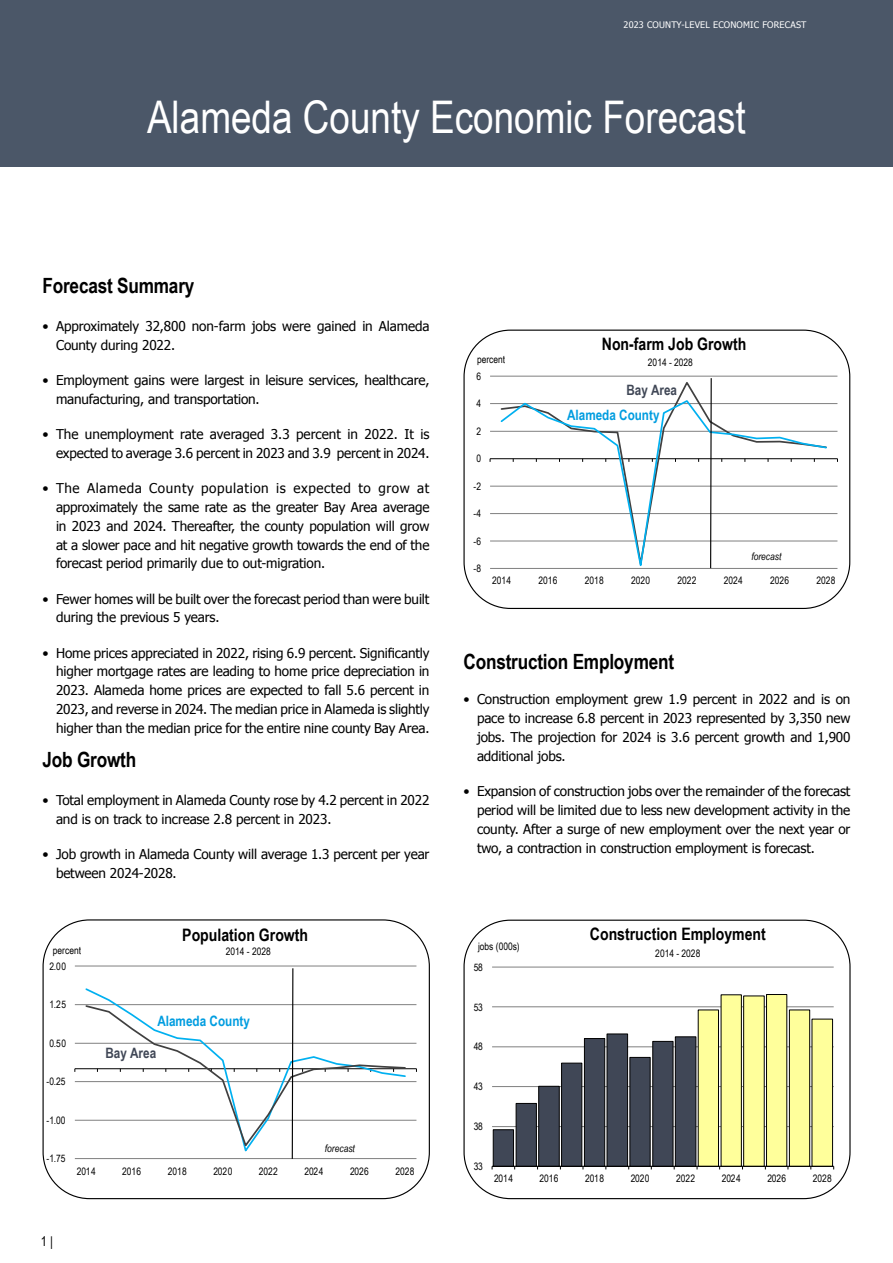
<style>
.page{position:relative;width:893px;height:1263px;background:#fff}
.page>*{position:absolute;margin:0;border:0;box-sizing:border-box;transform-origin:0 0}
.t1{font:45px "Arial Narrow";color:#fff}
.Profile_Subhead_1{font:700 21px "Arial Narrow";letter-spacing:-.01em;color:#000}
.Profile_Body_Text{font:700 21px "Arial Narrow";letter-spacing:-.01em;color:#000}
.t2{font:700 17.1px "Arial Narrow";color:#000}
.t3{font:700 14.25px "Arial Narrow";color:#009de0}
.t4{font:700 14.25px "Arial Narrow";color:#404756}
.Profile_Body_Text-2{font:13.5px/18.9px "Tahoma";letter-spacing:-.01em;color:#000}
.t5{font:13.5px "Arial Narrow";color:#000}
.t6{font:10.35px "Arial Narrow";color:#000}
.t7{font:italic 10.35px "Arial Narrow";color:#000}
.t8{font:9px "Tahoma";letter-spacing:.02em;color:#fff}
</style>
<div class="page">
<div style="left:0;top:0;width:893px;height:167px;background:#4b5768"></div>
<hr style="left:75px;top:1158px;width:341px;height:1px;background:#808080">
<hr style="left:75px;top:1120px;width:341px;height:1px;background:#808080">
<hr style="left:75px;top:1081px;width:341px;height:1px;background:#808080">
<hr style="left:75px;top:1043px;width:341px;height:1px;background:#808080">
<hr style="left:75px;top:1004px;width:341px;height:1px;background:#808080">
<hr style="left:75px;top:966px;width:341px;height:1px;background:#808080">
<hr style="left:75px;top:1068px;width:341px;height:1px;background:#000">
<svg style="left:84px;top:1004px;width:323px;height:145px"></svg>
<svg style="left:291px;top:968px;width:3px;height:192px"></svg>
<hr style="left:490px;top:568px;width:347px;height:1px;background:#808080">
<hr style="left:490px;top:541px;width:347px;height:1px;background:#808080">
<hr style="left:490px;top:513px;width:347px;height:1px;background:#808080">
<hr style="left:490px;top:486px;width:347px;height:1px;background:#808080">
<hr style="left:490px;top:431px;width:347px;height:1px;background:#808080">
<hr style="left:490px;top:403px;width:347px;height:1px;background:#808080">
<hr style="left:490px;top:376px;width:347px;height:1px;background:#808080">
<hr style="left:490px;top:458px;width:347px;height:1px;background:#000">
<svg style="left:499px;top:399px;width:329px;height:167px"></svg>
<svg style="left:709px;top:378px;width:3px;height:191px"></svg>
<hr style="left:492px;top:1126px;width:342px;height:1px;background:#808080">
<hr style="left:492px;top:1086px;width:342px;height:1px;background:#808080">
<hr style="left:492px;top:1046px;width:342px;height:1px;background:#808080">
<hr style="left:492px;top:1006px;width:342px;height:1px;background:#808080">
<hr style="left:492px;top:967px;width:342px;height:1px;background:#808080">
<div style="left:698px;top:1010px;width:20px;height:156px;background:#ffff9b"></div>
<div style="left:698px;top:1010px;width:21px;height:156px;border:1px solid #000"></div>
<div style="left:721px;top:995px;width:20px;height:171px;background:#ffff9b"></div>
<div style="left:721px;top:994px;width:21px;height:172px;border:1px solid #000"></div>
<div style="left:744px;top:996px;width:20px;height:170px;background:#ffff9b"></div>
<div style="left:743px;top:996px;width:21px;height:170px;border:1px solid #000"></div>
<div style="left:766px;top:994px;width:21px;height:172px;background:#ffff9b"></div>
<div style="left:766px;top:994px;width:21px;height:172px;border:1px solid #000"></div>
<div style="left:789px;top:1010px;width:21px;height:156px;background:#ffff9b"></div>
<div style="left:789px;top:1010px;width:21px;height:156px;border:1px solid #000"></div>
<div style="left:812px;top:1019px;width:20px;height:147px;background:#ffff9b"></div>
<div style="left:812px;top:1019px;width:21px;height:147px;border:1px solid #000"></div>
<hr style="left:492px;top:1166px;width:342px;height:1px;background:#000">
<svg style="left:492px;top:1033px;width:206px;height:136px"></svg>
<p class="t8" style="left:624px;top:19px;width:184px">2023 COUNTY-LEVEL ECONOMIC FORECAST</p>
<h1 class="t1" style="left:147px;top:85px;width:600px">Alameda County Economic Forecast</h1>
<h1 class="Profile_Subhead_1" style="left:43px;top:270px;width:153px">Forecast Summary</h1>
<p class="Profile_Body_Text-2" style="left:56px;top:316px;width:375px;text-indent:-14px">• Approximately 32,800 non-farm jobs were gained in Alameda<br>County during 2022.</p>
<p class="Profile_Body_Text-2" style="left:56px;top:370px;width:375px;text-indent:-14px">• Employment gains were largest in leisure services, healthcare, manufacturing, and transportation.</p>
<p class="Profile_Body_Text-2" style="left:43px;top:424px;width:388px;text-align:right">• The unemployment rate averaged 3.3 percent in 2022. It is expected to average 3.6 percent in 2023 and 3.9 percent in 2024.</p>
<p class="Profile_Body_Text-2" style="left:56px;top:478px;width:375px;text-align:justify;text-indent:-14px">• The Alameda County population is expected to grow at approximately the same rate as the greater Bay Area average in 2023 and 2024. Thereafter, the county population will grow at a slower pace and hit negative growth towards the end of the forecast period primarily due to out-migration.</p>
<p class="Profile_Body_Text-2" style="left:56px;top:588px;width:375px;text-indent:-14px">• Fewer homes will be built over the forecast period than were built during the previous 5 years.</p>
<p class="Profile_Body_Text-2" style="left:56px;top:642px;width:375px;text-align:justify;text-indent:-14px">• Home prices appreciated in 2022, rising 6.9 percent. Significantly higher mortgage rates are leading to home price depreciation in 2023. Alameda home prices are expected to fall 5.6 percent in 2023, and reverse in 2024. The median price in Alameda is slightly higher than the median price for the entire nine county Bay Area.</p>
<h1 class="Profile_Subhead_1" style="left:43px;top:744px;width:95px">Job Growth</h1>
<p class="Profile_Body_Text-2" style="left:56px;top:790px;width:375px;text-indent:-14px">• Total employment in Alameda County rose by 4.2 percent in 2022 and is on track to increase 2.8 percent in 2023.</p>
<p class="Profile_Body_Text-2" style="left:56px;top:844px;width:375px;text-indent:-14px">• Job growth in Alameda County will average 1.3 percent per year between 2024-2028.</p>
<p class="t2" style="left:182px;top:922px;width:127px">Population Growth</p>
<p class="t6" style="left:53px;top:943px;width:30px">percent</p>
<p class="t6" style="left:226px;top:943px;width:47px">2014 - 2028</p>
<p class="t6" style="left:49px;top:958px;width:18px">2.00</p>
<p class="t6" style="left:49px;top:997px;width:18px">1.25</p>
<p class="t6" style="left:49px;top:1035px;width:18px">0.50</p>
<p class="t6" style="left:47px;top:1074px;width:21px">-0.25</p>
<p class="t3" style="left:157px;top:1010px;width:94px">Alameda County</p>
<p class="t4" style="left:105px;top:1042px;width:52px">Bay Area</p>
<p class="t6" style="left:47px;top:1112px;width:21px">-1.00</p>
<p class="t6" style="left:47px;top:1151px;width:21px">-1.75</p>
<p class="t7" style="left:325px;top:1142px;width:32px">forecast</p>
<p class="t6" style="left:77px;top:1163px;width:20px">2014</p>
<p class="t6" style="left:122px;top:1163px;width:20px">2016</p>
<p class="t6" style="left:168px;top:1163px;width:20px">2018</p>
<p class="t6" style="left:213px;top:1163px;width:20px">2020</p>
<p class="t6" style="left:259px;top:1163px;width:20px">2022</p>
<p class="t6" style="left:304px;top:1163px;width:20px">2024</p>
<p class="t6" style="left:350px;top:1163px;width:20px">2026</p>
<p class="t6" style="left:396px;top:1163px;width:20px">2028</p>
<p class="t5" style="left:41px;top:1231px;width:14px">1 |</p>
<p class="t6" style="left:477px;top:351px;width:30px">percent</p>
<p class="t6" style="left:476px;top:369px;width:6px">6</p>
<p class="t6" style="left:476px;top:396px;width:6px">4</p>
<p class="t6" style="left:476px;top:423px;width:6px">2</p>
<p class="t6" style="left:476px;top:451px;width:6px">0</p>
<p class="t6" style="left:474px;top:478px;width:9px">-2</p>
<p class="t6" style="left:474px;top:506px;width:9px">-4</p>
<p class="t6" style="left:474px;top:533px;width:9px">-6</p>
<p class="t6" style="left:474px;top:561px;width:9px">-8</p>
<p class="t2" style="left:602px;top:331px;width:146px">Non-farm Job Growth</p>
<p class="t6" style="left:648px;top:355px;width:47px">2014 - 2028</p>
<p class="t4" style="left:626px;top:379px;width:52px">Bay Area</p>
<p class="t3" style="left:567px;top:404px;width:94px">Alameda County</p>
<p class="t7" style="left:751px;top:550px;width:31px">forecast</p>
<p class="t6" style="left:492px;top:573px;width:20px">2014</p>
<p class="t6" style="left:539px;top:573px;width:20px">2016</p>
<p class="t6" style="left:585px;top:573px;width:20px">2018</p>
<p class="t6" style="left:631px;top:573px;width:20px">2020</p>
<p class="t6" style="left:678px;top:573px;width:20px">2022</p>
<p class="t6" style="left:724px;top:573px;width:20px">2024</p>
<p class="t6" style="left:770px;top:573px;width:20px">2026</p>
<p class="t6" style="left:817px;top:573px;width:20px">2028</p>
<p class="Profile_Body_Text" style="left:463px;top:646px;width:212px">Construction Employment</p>
<p class="Profile_Body_Text-2" style="left:477px;top:689px;width:375px;text-align:justify;text-indent:-14px">• Construction employment grew 1.9 percent in 2022 and is on pace to increase 6.8 percent in 2023 represented by 3,350 new jobs. The projection for 2024 is 3.6 percent growth and 1,900 additional jobs.</p>
<p class="Profile_Body_Text-2" style="left:477px;top:781px;width:375px;text-align:justify;text-indent:-14px">• Expansion of construction jobs over the remainder of the forecast period will be limited due to less new development activity in the county. After a surge of new employment over the next year or two, a contraction in construction employment is forecast.</p>
<p class="t6" style="left:478px;top:939px;width:43px">jobs (000s)</p>
<p class="t6" style="left:474px;top:959px;width:11px">58</p>
<p class="t6" style="left:474px;top:999px;width:11px">53</p>
<p class="t6" style="left:474px;top:1039px;width:11px">48</p>
<p class="t6" style="left:474px;top:1079px;width:11px">43</p>
<p class="t6" style="left:474px;top:1119px;width:11px">38</p>
<p class="t6" style="left:474px;top:1159px;width:11px">33</p>
<p class="t2" style="left:590px;top:921px;width:177px">Construction Employment</p>
<p class="t6" style="left:655px;top:946px;width:47px">2014 - 2028</p>
<p class="t6" style="left:494px;top:1171px;width:20px">2014</p>
<p class="t6" style="left:540px;top:1171px;width:20px">2016</p>
<p class="t6" style="left:585px;top:1171px;width:20px">2018</p>
<p class="t6" style="left:631px;top:1171px;width:20px">2020</p>
<p class="t6" style="left:676px;top:1171px;width:20px">2022</p>
<p class="t6" style="left:722px;top:1171px;width:20px">2024</p>
<p class="t6" style="left:767px;top:1171px;width:20px">2026</p>
<p class="t6" style="left:813px;top:1171px;width:20px">2028</p>
</div>
